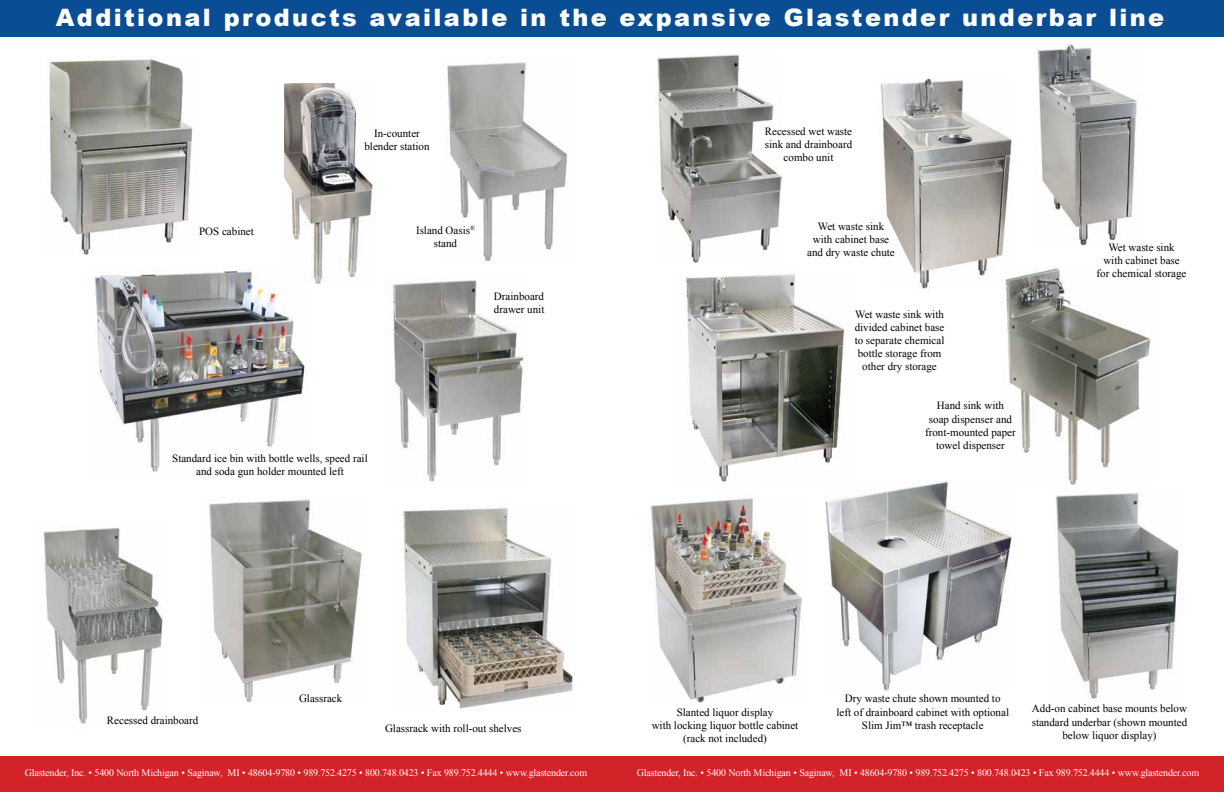
<style>
.page{position:relative;width:1224px;height:792px;background:#fff}
.page>*{position:absolute;margin:0;border:0;box-sizing:border-box;transform-origin:0 0}
.t1{font:900 24px "Arial";letter-spacing:.1em;color:#fff}
.t2{font:11px/13.2px "Times New Roman";color:#000;text-align:center}
.t3{font:10px "Times New Roman";letter-spacing:-.015em;color:#fff}
</style>
<div class="page">
<div style="left:0;top:756px;width:1224px;height:36px;background:#d22329"></div>
<div style="left:0;top:0;width:1224px;height:36px;background:#094e95"></div>
<img style="left:1037px;top:42px;width:100px;height:204px">
<img style="left:881px;top:78px;width:131px;height:211px">
<img style="left:1002px;top:262px;width:149px;height:223px">
<img style="left:657px;top:54px;width:124px;height:209px">
<img style="left:685px;top:274px;width:160px;height:208px">
<img style="left:402px;top:507px;width:171px;height:202px">
<img style="left:49px;top:59px;width:144px;height:196px">
<img style="left:43px;top:528px;width:120px;height:196px">
<img style="left:393px;top:280px;width:131px;height:202px">
<img style="left:94px;top:271px;width:213px;height:201px">
<img style="left:825px;top:481px;width:187px;height:210px">
<img style="left:284px;top:84px;width:89px;height:201px">
<img style="left:650px;top:498px;width:153px;height:205px">
<img style="left:209px;top:499px;width:153px;height:203px">
<img style="left:447px;top:62px;width:121px;height:200px">
<img style="left:1055px;top:492px;width:124px;height:207px">
<h1 class="t1" style="left:56px;top:0;width:1110px">Additional products available in the expansive Glastender underbar line</h1>
<p class="t2" style="left:364px;top:126px;width:67px">In-counter blender station</p>
<p class="t2" style="left:765px;top:124px;width:89px">Recessed wet waste sink and drainboard combo unit</p>
<p class="t2" style="left:199px;top:224px;width:56px">POS cabinet</p>
<p class="t2" style="left:416px;top:223px;width:60px">Island Oasis<sup>® </sup>stand</p>
<p class="t2" style="left:807px;top:219px;width:89px">Wet waste sink with cabinet base and dry waste chute</p>
<p class="t2" style="left:1097px;top:240px;width:91px">Wet waste sink<br>with cabinet base for chemical storage</p>
<p class="t2" style="left:494px;top:290px;width:52px;text-align:left">Drainboard drawer unit</p>
<p class="t2" style="left:855px;top:307px;width:91px">Wet waste sink with divided cabinet base to separate chemical bottle storage from other dry storage</p>
<p class="t2" style="left:925px;top:399px;width:92px">Hand sink with<br>soap dispenser and front-mounted paper towel dispenser</p>
<p class="t2" style="left:172px;top:451px;width:197px">Standard ice bin with bottle wells, speed rail and soda gun holder mounted left</p>
<p class="t2" style="left:299px;top:691px;width:45px">Glassrack</p>
<p class="t2" style="left:107px;top:713px;width:93px">Recessed drainboard</p>
<p class="t2" style="left:652px;top:705px;width:148px">Slanted liquor display<br>with locking liquor bottle cabinet (rack not included)</p>
<p class="t2" style="left:385px;top:721px;width:138px">Glassrack with roll-out shelves</p>
<p class="t2" style="left:836px;top:692px;width:174px">Dry waste chute shown mounted to left of drainboard cabinet with optional<br>Slim Jim™ trash receptacle</p>
<p class="t2" style="left:1032px;top:702px;width:157px">Add-on cabinet base mounts below standard underbar (shown mounted below liquor display)</p>
<p class="t3" style="left:25px;top:766px;width:564px">Glastender, Inc. • 5400 North Michigan • Saginaw, MI • 48604-9780 • 989.752.4275 • 800.748.0423 • Fax 989.752.4444 • www.glastender.com</p>
<p class="t3" style="left:637px;top:766px;width:564px">Glastender, Inc. • 5400 North Michigan • Saginaw, MI • 48604-9780 • 989.752.4275 • 800.748.0423 • Fax 989.752.4444 • www.glastender.com</p>
</div>
